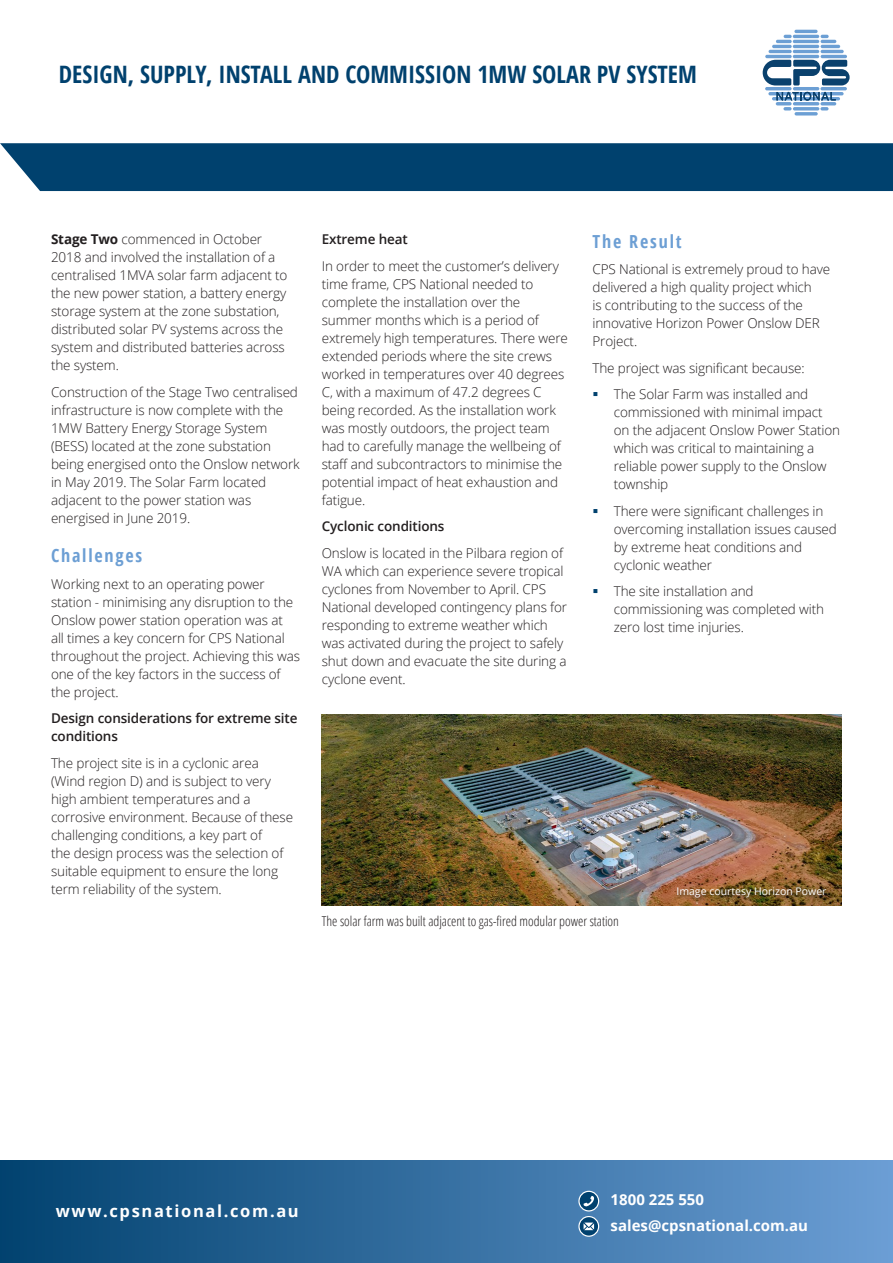
<style>
.page{position:relative;width:893px;height:1263px;background:#fff}
.page>*{position:absolute;margin:0;border:0;box-sizing:border-box;transform-origin:0 0}
.t1{font:700 24px "Open Sans Condensed";color:#00416e}
.t2{font:700 18px "Open Sans Condensed";letter-spacing:.1em;color:#6d9fd4}
.t3{font:700 16.5px "Open Sans";letter-spacing:.1em;color:#fff}
.t4{font:700 15px "Open Sans";color:#fff}
.Paragraph{font:300 13.5px/18px "Open Sans";letter-spacing:-.01em;color:#231f20}
.Paragraph_Bold{font:600 13.5px/18px "Open Sans";letter-spacing:-.01em;color:#231f20}
.Image_Caption_Text{font:300 13.5px "Open Sans Condensed";color:#231f20}
.Image_Caption_Text-2{font:10.5px "Open Sans";color:#fff}
.s1{font-weight:700}
</style>
<div class="page">
<img style="left:322px;top:714px;width:520px;height:191px">
<div style="left:675px;top:885px;width:157px;height:19px;background:#231f20;opacity:.9"></div>
<div style="left:0;top:143px;width:893px;height:48px;background:#00416e"></div>
<div style="left:0;top:1161px;width:893px;height:102px;background:linear-gradient(to right,#01426f,#6c9ed5)"></div>
<svg style="left:579px;top:1191px;width:20px;height:20px"></svg>
<div style="left:578px;top:1191px;width:21px;height:20px;border:1px solid #fff;border-radius:50%"></div>
<svg style="left:579px;top:1216px;width:20px;height:20px"></svg>
<div style="left:578px;top:1216px;width:21px;height:21px;border:1px solid #fff;border-radius:50%"></div>
<svg style="left:583px;top:1196px;width:11px;height:10px"></svg>
<svg style="left:584px;top:1222px;width:10px;height:8px"></svg>
<hr style="left:794px;top:30px;width:24px;height:3px;background:#6c9fd4;border-radius:2px">
<hr style="left:793px;top:35px;width:26px;height:3px;background:#6c9fd4;border-radius:2px">
<hr style="left:793px;top:40px;width:26px;height:3px;background:#6c9fd4;border-radius:2px">
<hr style="left:793px;top:45px;width:26px;height:3px;background:#6c9fd4;border-radius:2px">
<hr style="left:793px;top:50px;width:26px;height:3px;background:#6c9fd4;border-radius:2px">
<hr style="left:793px;top:55px;width:26px;height:3px;background:#6c9fd4;border-radius:2px">
<svg style="left:784px;top:35px;width:8px;height:3px"></svg>
<hr style="left:776px;top:40px;width:16px;height:3px;background:#6c9fd4;border-radius:2px">
<hr style="left:772px;top:45px;width:20px;height:3px;background:#6c9fd4;border-radius:2px">
<hr style="left:768px;top:50px;width:24px;height:3px;background:#6c9fd4;border-radius:2px">
<hr style="left:765px;top:55px;width:27px;height:3px;background:#6c9fd4;border-radius:2px">
<svg style="left:821px;top:35px;width:8px;height:3px"></svg>
<hr style="left:821px;top:40px;width:15px;height:3px;background:#6c9fd4;border-radius:2px">
<hr style="left:821px;top:45px;width:19px;height:3px;background:#6c9fd4;border-radius:2px">
<hr style="left:821px;top:50px;width:23px;height:3px;background:#6c9fd4;border-radius:2px">
<hr style="left:821px;top:55px;width:26px;height:3px;background:#6c9fd4;border-radius:2px">
<svg style="left:795px;top:112px;width:23px;height:4px"></svg>
<hr style="left:793px;top:107px;width:26px;height:3px;background:#6c9fd4;border-radius:2px">
<hr style="left:793px;top:102px;width:26px;height:3px;background:#6c9fd4;border-radius:2px">
<hr style="left:793px;top:87px;width:26px;height:3px;background:#6c9fd4;border-radius:2px">
<svg style="left:820px;top:107px;width:8px;height:3px"></svg>
<hr style="left:820px;top:102px;width:16px;height:3px;background:#6c9fd4;border-radius:2px">
<hr style="left:820px;top:97px;width:20px;height:3px;background:#6c9fd4;border-radius:2px">
<hr style="left:820px;top:92px;width:24px;height:3px;background:#6c9fd4;border-radius:2px">
<hr style="left:820px;top:87px;width:27px;height:3px;background:#6c9fd4;border-radius:2px">
<svg style="left:783px;top:107px;width:9px;height:3px"></svg>
<hr style="left:776px;top:102px;width:16px;height:3px;background:#6c9fd4;border-radius:2px">
<hr style="left:772px;top:97px;width:20px;height:3px;background:#6c9fd4;border-radius:2px">
<hr style="left:768px;top:92px;width:24px;height:3px;background:#6c9fd4;border-radius:2px">
<hr style="left:765px;top:87px;width:27px;height:3px;background:#6c9fd4;border-radius:2px">
<svg style="left:776px;top:92px;width:60px;height:9px"></svg>
<svg style="left:763px;top:60px;width:87px;height:25px"></svg>
<h1 class="t1" style="left:59px;top:58px;width:640px">DESIGN, SUPPLY, INSTALL AND COMMISSION 1MW SOLAR PV SYSTEM</h1>
<p class="Paragraph" style="left:51px;top:230px;width:238px"><span class="s1">Stage Two</span> commenced in October 2018 and involved the installation of a centralised 1MVA solar farm adjacent to the new power station, a battery energy storage system at the zone substation, distributed solar PV systems across the system and distributed batteries across the system.</p>
<p class="Paragraph" style="left:51px;top:382px;width:250px">Construction of the Stage Two centralised infrastructure is now complete with the 1MW Battery Energy Storage System (BESS) located at the zone substation being energised onto the Onslow network in May 2019. The Solar Farm located adjacent to the power station was energised in June 2019.</p>
<h3 class="t2" style="left:51px;top:543px;width:93px">Challenges</h3>
<p class="Paragraph" style="left:51px;top:574px;width:251px">Working next to an operating power station - minimising any disruption to the Onslow power station operation was at<br>all times a key concern for CPS National throughout the project. Achieving this was one of the key factors in the success of the project.</p>
<p class="Paragraph_Bold" style="left:51px;top:709px;width:248px">Design considerations for extreme site conditions</p>
<p class="Paragraph" style="left:51px;top:753px;width:244px">The project site is in a cyclonic area (Wind region D) and is subject to very high ambient temperatures and a corrosive environment. Because of these challenging conditions, a key part of<br>the design process was the selection of suitable equipment to ensure the long term reliability of the system.</p>
<p class="Paragraph_Bold" style="left:322px;top:230px;width:88px">Extreme heat</p>
<p class="Paragraph" style="left:322px;top:256px;width:248px">In order to meet the customer’s delivery time frame, CPS National needed to complete the installation over the summer months which is a period of extremely high temperatures. There were extended periods where the site crews worked in temperatures over 40 degrees C, with a maximum of 47.2 degrees C being recorded. As the installation work was mostly outdoors, the project team had to carefully manage the wellbeing of staff and subcontractors to minimise the potential impact of heat exhaustion and fatigue.</p>
<p class="Paragraph_Bold" style="left:322px;top:517px;width:124px">Cyclonic conditions</p>
<p class="Paragraph" style="left:322px;top:543px;width:247px">Onslow is located in the Pilbara region of WA which can experience severe tropical cyclones from November to April. CPS National developed contingency plans for responding to extreme weather which was activated during the project to safely shut down and evacuate the site during a cyclone event.</p>
<h3 class="t2" style="left:592px;top:229px;width:91px">The Result</h3>
<p class="Paragraph" style="left:592px;top:260px;width:239px">CPS National is extremely proud to have delivered a high quality project which<br>is contributing to the success of the innovative Horizon Power Onslow DER<br>Project.</p>
<p class="Paragraph" style="left:592px;top:358px;width:214px">The project was significant because:</p>
<p class="Paragraph" style="left:614px;top:385px;width:228px">The Solar Farm was installed and commissioned with minimal impact on the adjacent Onslow Power Station which was critical to maintaining a reliable power supply to the Onslow township</p>
<p class="Paragraph" style="left:614px;top:501px;width:225px">There were significant challenges in overcoming installation issues caused by extreme heat conditions and cyclonic weather</p>
<p class="Paragraph" style="left:614px;top:582px;width:212px">The site installation and commissioning was completed with zero lost time injuries.</p>
<p class="Image_Caption_Text-2" style="left:676px;top:884px;width:152px">Image courtesy Horizon Power</p>
<p class="Image_Caption_Text" style="left:322px;top:911px;width:299px">The solar farm was built adjacent to gas-fired modular power station</p>
<p class="t3" style="left:56px;top:1199px;width:245px">www.cpsnational.com.au</p>
<p class="t4" style="left:611px;top:1189px;width:95px">1800 225 550</p>
<p class="t4" style="left:611px;top:1214px;width:199px">sales@cpsnational.com.au</p>
</div>
